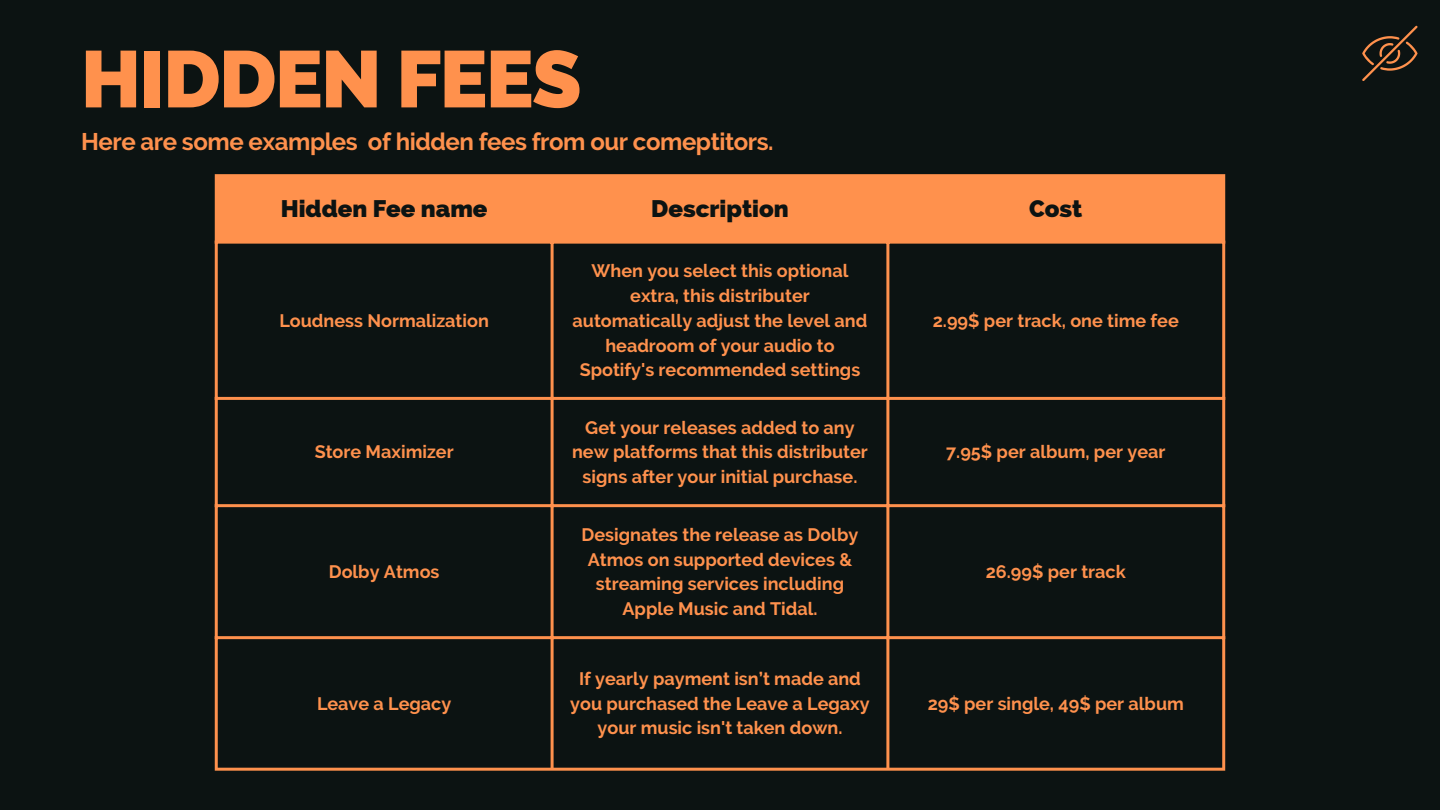
<style>
.page{position:relative;width:1440px;height:810px;background:#0c1312}
.page>*{position:absolute;margin:0;border:0;box-sizing:border-box;transform-origin:0 0}
.t1{font:800 80px "Raleway";letter-spacing:-.02em;color:#ff914d}
.t2{font:700 24px "Raleway";letter-spacing:-.02em;color:#ff914d}
.t3{font:800 24px "Raleway";color:#0c1312}
.t4{font:700 18px/24.8px "Raleway";color:#ff914d;text-align:center}
</style>
<div class="page">
<div style="left:218px;top:177px;width:1004px;height:64px;background:#ff914d"></div>
<hr style="left:215px;top:177px;width:3px;height:591px;background:#ff914d">
<hr style="left:551px;top:177px;width:3px;height:591px;background:#ff914d">
<hr style="left:886px;top:177px;width:3px;height:591px;background:#ff914d">
<hr style="left:1222px;top:177px;width:3px;height:591px;background:#ff914d">
<hr style="left:215px;top:174px;width:1010px;height:3px;background:#ff914d">
<hr style="left:215px;top:241px;width:1010px;height:3px;background:#ff914d">
<hr style="left:215px;top:397px;width:1010px;height:3px;background:#ff914d">
<hr style="left:215px;top:504px;width:1010px;height:3px;background:#ff914d">
<hr style="left:215px;top:636px;width:1010px;height:3px;background:#ff914d">
<hr style="left:215px;top:768px;width:1010px;height:3px;background:#ff914d">
<svg style="left:1362px;top:26px;width:56px;height:55px"></svg>
<h1 class="t1" style="left:81px;top:32px;width:502px">HIDDEN FEES</h1>
<h2 class="t2" style="left:81px;top:127px;width:694px">Here are some examples of hidden fees from our comeptitors.</h2>
<h2 class="t3" style="left:281px;top:194px;width:208px">Hidden Fee name</h2>
<h2 class="t3" style="left:651px;top:194px;width:139px">Description</h2>
<h2 class="t3" style="left:1029px;top:194px;width:55px">Cost</h2>
<p class="t4" style="left:279px;top:308px;width:211px">Loudness Normalization</p>
<p class="t4" style="left:573px;top:259px;width:296px">When you select this optional extra, this distributer automatically adjust the level and headroom of your audio to<br>Spotify's recommended settings</p>
<p class="t4" style="left:933px;top:308px;width:247px">2.99$ per track, one time fee</p>
<p class="t4" style="left:315px;top:440px;width:140px">Store Maximizer</p>
<p class="t4" style="left:572px;top:415px;width:297px">Get your releases added to any new platforms that this distributer signs after your initial purchase.</p>
<p class="t4" style="left:946px;top:440px;width:221px">7.95$ per album, per year</p>
<p class="t4" style="left:329px;top:560px;width:112px">Dolby Atmos</p>
<p class="t4" style="left:582px;top:522px;width:278px">Designates the release as Dolby<br>Atmos on supported devices &amp; streaming services including<br>Apple Music and Tidal.</p>
<p class="t4" style="left:986px;top:560px;width:141px">26.99$ per track</p>
<p class="t4" style="left:317px;top:691px;width:136px">Leave a Legacy</p>
<p class="t4" style="left:570px;top:666px;width:301px">If yearly payment isn’t made and you purchased the Leave a Legaxy your music isn't taken down.</p>
<p class="t4" style="left:928px;top:691px;width:258px">29$ per single, 49$ per album</p>
</div>
